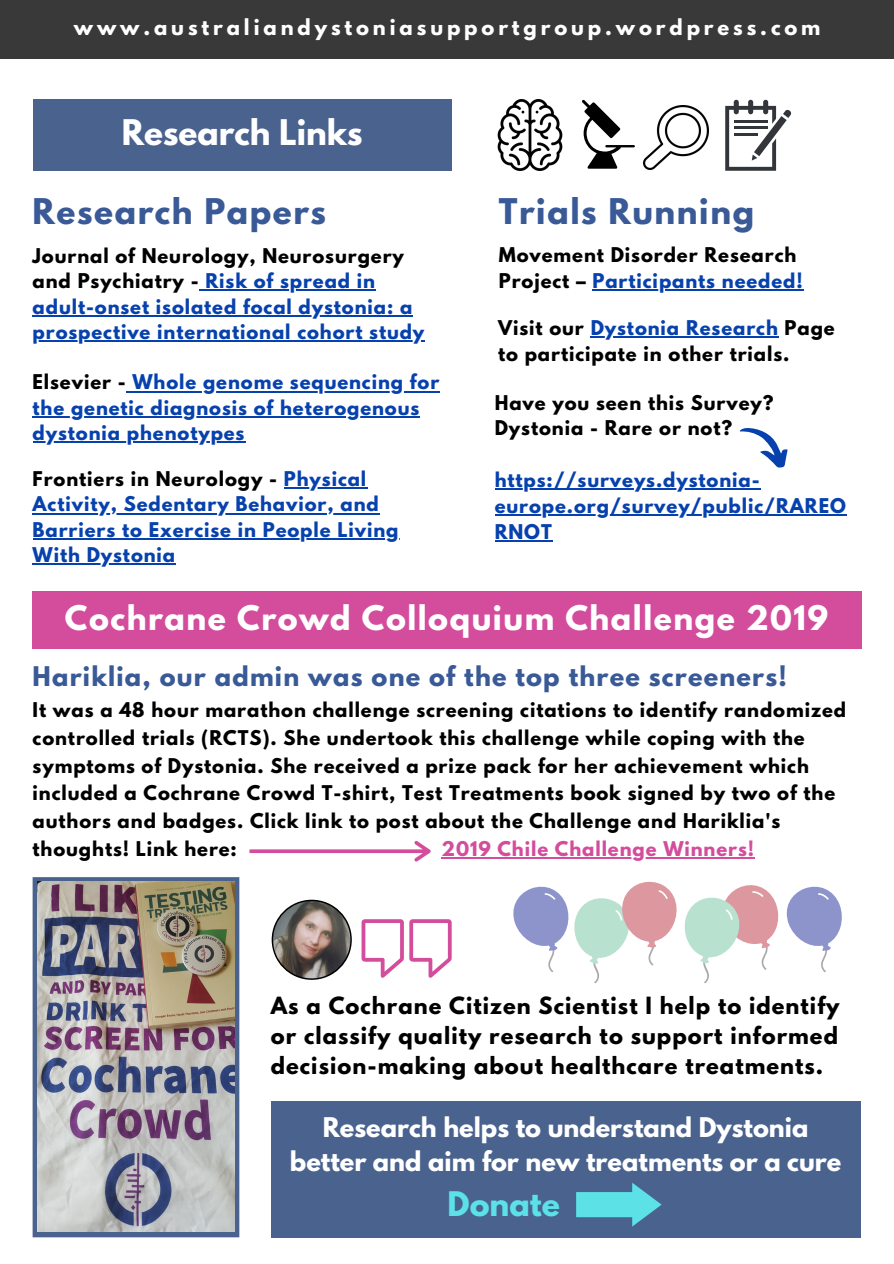
<style>
.page{position:relative;width:894px;height:1264px;background:#fff}
.page>*{position:absolute;margin:0;border:0;box-sizing:border-box;transform-origin:0 0}
.t1{font:700 31.35px "League Spartan";letter-spacing:.05em;color:#395a97}
.t2{font:700 31.35px "League Spartan";color:#fff}
.t3{font:700 30px "League Spartan";letter-spacing:.05em;color:#fff}
.t4{font:700 30px "League Spartan";color:#5ce1e6}
.t5{font:700 24px/33.8px "League Spartan";color:#fff;text-align:center}
.t6{font:700 24px "League Spartan";letter-spacing:.05em;color:#395a97}
.t7{font:700 21px/30px "League Spartan";letter-spacing:.05em;color:#000;text-align:justify}
.t8{font:700 19.5px "League Spartan";letter-spacing:.2em;color:#fff}
.t9{font:700 18px/27.6px "League Spartan";letter-spacing:.05em;color:#000}
.t10{font:700 18px/25.3px "League Spartan";letter-spacing:.05em;color:#0641ad}
.t11{font:700 18px "League Spartan";letter-spacing:.05em;color:#d34d9c}
.s1{color:#000}
.s2{color:#0641ad}
</style>
<div class="page">
<div style="left:0;top:0;width:893px;height:59px;background:#393939"></div>
<div style="left:33px;top:100px;width:418px;height:71px;background:#49628e"></div>
<div style="left:33px;top:591px;width:828px;height:57px;background:#d34d9c"></div>
<svg style="left:582px;top:100px;width:52px;height:69px"></svg>
<img style="left:643px;top:106px;width:65px;height:64px">
<img style="left:497px;top:100px;width:66px;height:71px">
<svg style="left:725px;top:100px;width:66px;height:71px"></svg>
<svg style="left:513px;top:881px;width:329px;height:102px"></svg>
<svg style="left:361px;top:919px;width:90px;height:58px"></svg>
<svg style="left:33px;top:877px;width:206px;height:360px;background:#576d94"></svg>
<img style="left:38px;top:881px;width:197px;height:350px">
<hr style="left:441px;top:857px;width:313px;height:1px;background:#d34d9c">
<hr style="left:199px;top:290px;width:177px;height:1px;background:#0641ad">
<hr style="left:33px;top:315px;width:380px;height:1px;background:#0641ad">
<hr style="left:33px;top:340px;width:392px;height:2px;background:#0641ad">
<hr style="left:592px;top:289px;width:211px;height:1px;background:#0641ad">
<div style="left:271px;top:1101px;width:589px;height:136px;background:#49628e"></div>
<svg style="left:576px;top:1183px;width:85px;height:43px"></svg>
<svg style="left:249px;top:841px;width:181px;height:20px"></svg>
<svg style="left:271px;top:899px;width:81px;height:80px"></svg>
<hr style="left:127px;top:391px;width:313px;height:1px;background:#0641ad">
<hr style="left:33px;top:416px;width:387px;height:2px;background:#0641ad">
<hr style="left:33px;top:442px;width:212px;height:1px;background:#0641ad">
<hr style="left:284px;top:487px;width:83px;height:2px;background:#0641ad">
<hr style="left:33px;top:513px;width:346px;height:1px;background:#0641ad">
<hr style="left:33px;top:538px;width:366px;height:1px;background:#0641ad">
<hr style="left:33px;top:563px;width:143px;height:2px;background:#0641ad">
<hr style="left:590px;top:336px;width:188px;height:2px;background:#0641ad">
<hr style="left:494px;top:488px;width:266px;height:1px;background:#0641ad">
<hr style="left:494px;top:514px;width:352px;height:1px;background:#0641ad">
<hr style="left:494px;top:540px;width:58px;height:1px;background:#0641ad">
<svg style="left:740px;top:428px;width:48px;height:40px"></svg>
<p class="t8" style="left:74px;top:18px;width:748px">www.australiandystoniasupportgroup.wordpress.com</p>
<h1 class="t2" style="left:122px;top:117px;width:242px">Research Links</h1>
<h1 class="t1" style="left:33px;top:196px;width:295px">Research Papers</h1>
<p class="t10" style="left:33px;top:245px;width:393px"><span class="s1">Journal of Neurology, Neurosurgery and Psychiatry -</span> Risk of spread in adult-onset isolated focal dystonia: a prospective international cohort study</p>
<p class="t9" style="left:498px;top:244px;width:305px;line-height:26px">Movement Disorder Research<br>Project – <span class="s2">Participants needed!</span></p>
<h1 class="t1" style="left:498px;top:196px;width:257px">Trials Running</h1>
<p class="t9" style="left:498px;top:317px;width:338px;line-height:26px">Visit our <span class="s2">Dystonia Research</span> Page to participate in other trials.</p>
<p class="t9" style="left:494px;top:391px;width:280px;line-height:26px">Have you seen this Survey?<br>Dystonia - Rare or not?</p>
<p class="t10" style="left:494px;top:469px;width:352px;line-height:26px">https://surveys.dystonia&shy;europe.org/survey/public/RAREO<br>RNOT</p>
<p class="t10" style="left:33px;top:372px;width:408px"><span class="s1">Elsevier -</span> Whole genome sequencing for the genetic diagnosis of heterogenous dystonia phenotypes</p>
<p class="t10" style="left:33px;top:468px;width:367px"><span class="s1">Frontiers in Neurology -</span> Physical<br>Activity, Sedentary Behavior, and<br>Barriers to Exercise in People Living<br>With Dystonia</p>
<h2 class="t3" style="left:65px;top:603px;width:764px">Cochrane Crowd Colloquium Challenge 2019</h2>
<h3 class="t6" style="left:33px;top:664px;width:755px">Hariklia, our admin was one of the top three screeners!</h3>
<p class="t9" style="left:33px;top:698px;width:814px">It was a 48 hour marathon challenge screening citations to identify randomized controlled trials (RCTS). She undertook this challenge while coping with the symptoms of Dystonia. She received a prize pack for her achievement which included a Cochrane Crowd T-shirt, Test Treatments book signed by two of the authors and badges. Click link to post about the Challenge and Hariklia's thoughts! Link here:</p>
<p class="t11" style="left:441px;top:839px;width:314px">2019 Chile Challenge Winners!</p>
<p class="t7" style="left:271px;top:993px;width:570px">As a Cochrane Citizen Scientist I help to identify or classify quality research to support informed decision-making about healthcare treatments.</p>
<h3 class="t5" style="left:290px;top:1113px;width:552px">Research helps to understand Dystonia better and aim for new treatments or a cure</h3>
<h2 class="t4" style="left:447px;top:1188px;width:114px">Donate</h2>
</div>
